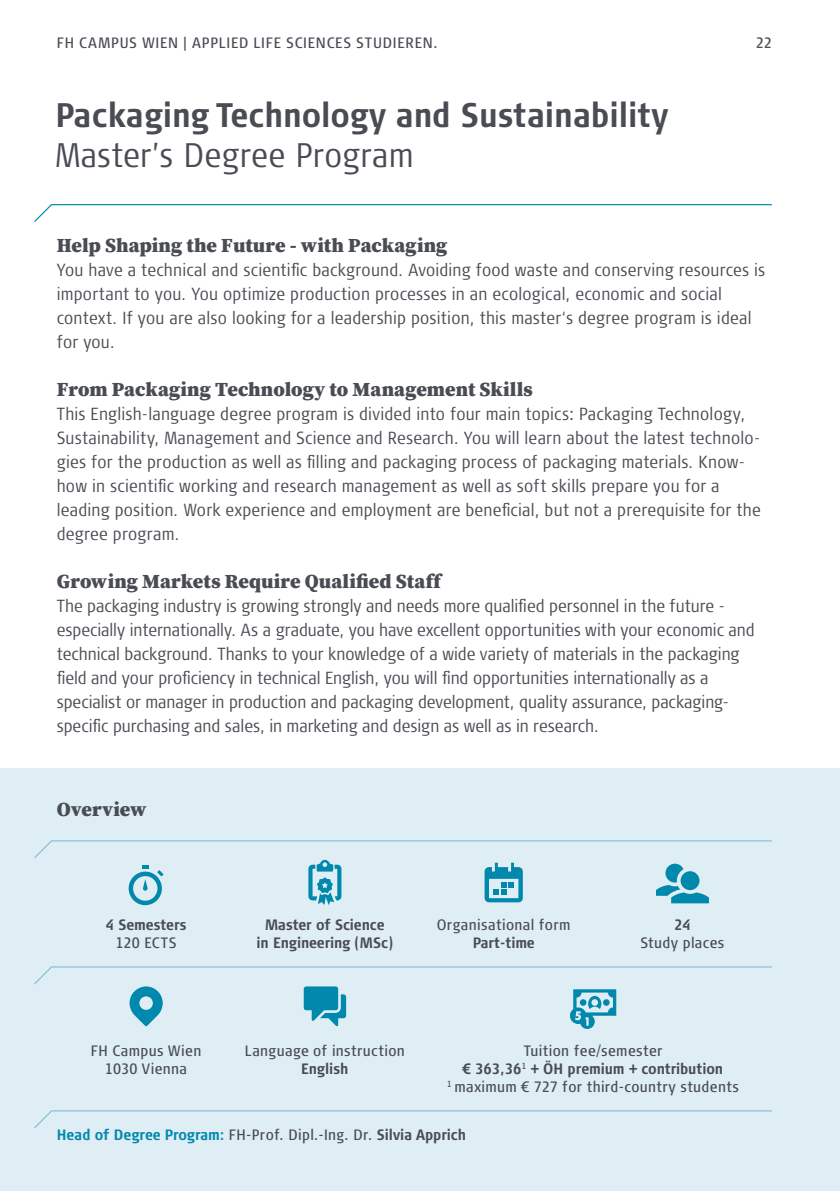
<style>
.page{position:relative;width:840px;height:1191px;background:#fff}
.page>*{position:absolute;margin:0;border:0;box-sizing:border-box;transform-origin:0 0}
.t1{font:700 condensed 34px "Signa OT";color:#494c53}
.t2{font:300 condensed 34px "Signa OT";letter-spacing:.01em;color:#494c53}
.t3{font:900 20px "Source Serif Pro";letter-spacing:.005em;color:#494c53}
.t4{font:300 condensed 17.6px/24px "Signa OT";letter-spacing:.01em;color:#494c53}
.t5{font:condensed 15px/18px "Signa OT";letter-spacing:.025em;color:#494c53;text-align:center}
.t6{font:700 condensed 15px/18px "Signa OT";letter-spacing:.005em;color:#494c53;text-align:center}
.t7{font:condensed 15px "Signa OT";letter-spacing:.05em;color:#494c53}
.s1{font-weight:700}
.s2{font-weight:700;color:#0089ac}
</style>
<div class="page">
<div style="left:0;top:768px;width:839px;height:423px;background:#dfedf4"></div>
<svg style="left:34px;top:1110px;width:738px;height:18px"></svg>
<svg style="left:34px;top:840px;width:738px;height:65px"></svg>
<svg style="left:34px;top:966px;width:738px;height:63px"></svg>
<svg style="left:34px;top:204px;width:738px;height:18px"></svg>
<p class="t7" style="left:57px;top:34px;width:382px">FH CAMPUS WIEN | APPLIED LIFE SCIENCES STUDIEREN.</p>
<p class="t5" style="left:755px;top:34px;width:18px">22</p>
<h1 class="t1" style="left:55px;top:95px;width:614px">Packaging Technology and Sustainability</h1>
<h1 class="t2" style="left:55px;top:137px;width:359px">Master’s Degree Program</h1>
<p class="t3" style="left:57px;top:234px;width:392px">Help Shaping the Future - with Packaging</p>
<p class="t4" style="left:57px;top:258px;width:709px">You have a technical and scientific background. Avoiding food waste and conserving resources is important to you. You optimize production processes in an ecological, economic and social context. If you are also looking for a leadership position, this master‘s degree program is ideal for you.</p>
<p class="t3" style="left:57px;top:378px;width:477px">From Packaging Technology to Management Skills</p>
<p class="t4" style="left:57px;top:402px;width:705px">This English-language degree program is divided into four main topics: Packaging Technology, Sustainability, Management and Science and Research. You will learn about the latest technolo&shy;gies for the production as well as filling and packaging process of packaging materials. Know&shy;how in scientific working and research management as well as soft skills prepare you for a leading position. Work experience and employment are beneficial, but not a prerequisite for the degree program.</p>
<p class="t3" style="left:57px;top:570px;width:385px">Growing Markets Require Qualified Staff</p>
<p class="t4" style="left:57px;top:594px;width:699px">The packaging industry is growing strongly and needs more qualified personnel in the future - especially internationally. As a graduate, you have excellent opportunities with your economic and technical background. Thanks to your knowledge of a wide variety of materials in the packaging field and your proficiency in technical English, you will find opportunities internationally as a specialist or manager in production and packaging development, quality assurance, packaging&shy;specific purchasing and sales, in marketing and design as well as in research.</p>
<p class="t3" style="left:57px;top:798px;width:91px">Overview</p>
<p class="t6" style="left:106px;top:916px;width:82px">4 Semesters</p>
<p class="t5" style="left:116px;top:934px;width:62px">120 ECTS</p>
<p class="t6" style="left:256px;top:916px;width:138px">Master of Science<br>in Engineering (MSc)</p>
<p class="t5" style="left:436px;top:916px;width:135px">Organisational form</p>
<p class="t6" style="left:472px;top:934px;width:64px">Part-time</p>
<p class="t6" style="left:673px;top:916px;width:18px">24</p>
<p class="t5" style="left:640px;top:934px;width:85px">Study places</p>
<p class="t5" style="left:91px;top:1041px;width:112px">FH Campus Wien<br>1030 Vienna</p>
<p class="t5" style="left:245px;top:1041px;width:161px">Language of instruction</p>
<p class="t6" style="left:301px;top:1059px;width:49px">English</p>
<p class="t5" style="left:447px;top:1041px;width:293px">Tuition fee/semester<br><span class="s1">€ 363,36</span><sup>1</sup> <span class="s1">+ ÖH premium + contribution<br></span><sup>1</sup> maximum € 727 for third-country students</p>
<p class="t5" style="left:57px;top:1126px;width:411px"><span class="s2">Head of Degree Program:</span> FH-Prof. Dipl.-Ing. Dr. <span class="s1">Silvia Apprich</span></p>
</div>
